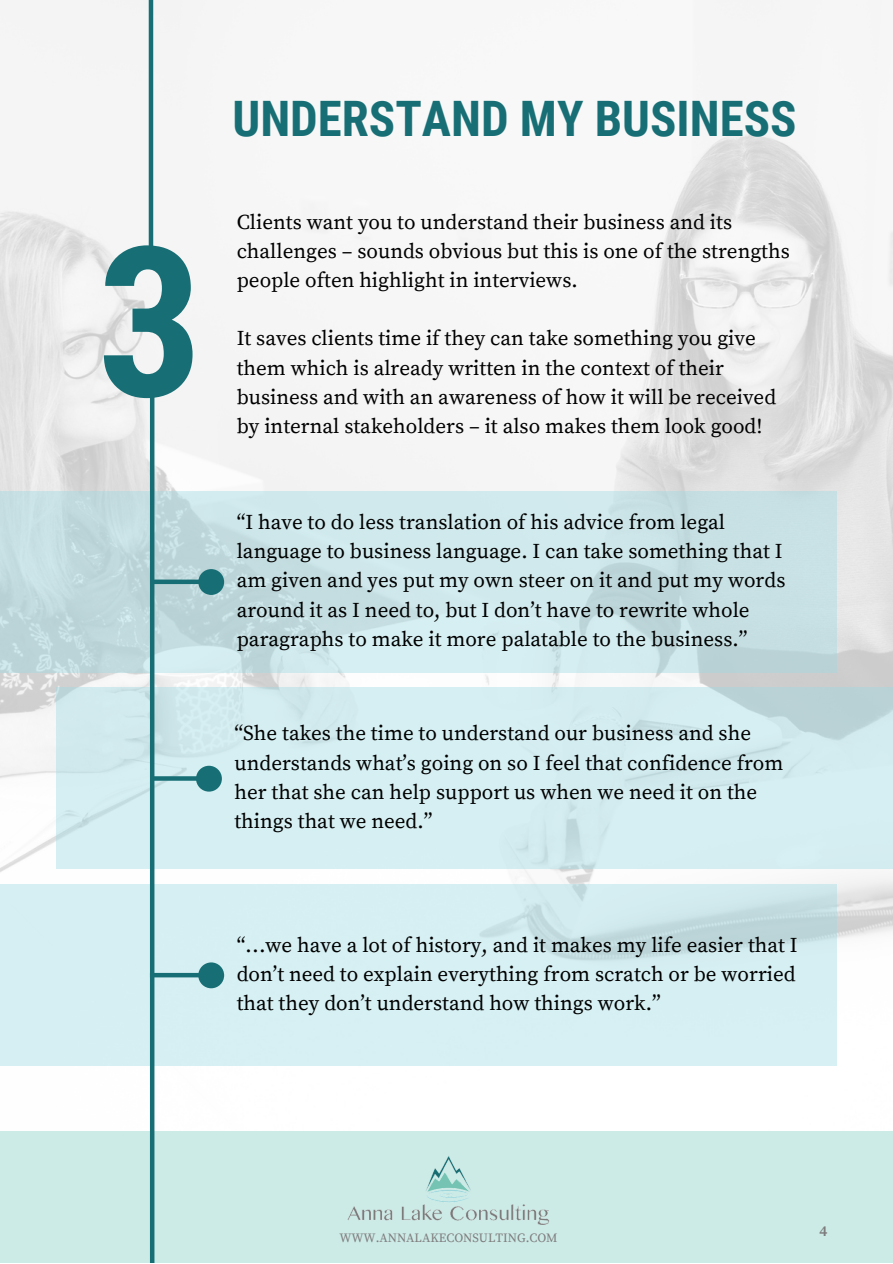
<style>
.page{position:relative;width:893px;height:1264px;background:#fff}
.page>*{position:absolute;margin:0;border:0;box-sizing:border-box;transform-origin:0 0}
.t1{font:700 208.95px "Roboto Condensed";color:#176f75}
.t2{font:700 48.9px "Roboto Condensed";color:#176f75}
.t3{font:21px/29.2px "Source Serif Pro";color:#000}
.t4{font:700 15px "Source Serif Pro";color:#7e7c7c}
.t5{font:12.6px "Source Serif Pro";color:#7e7c7c}
</style>
<div class="page">
<div style="left:0;top:1130px;width:892px;height:132px;background:#cceae6"></div>
<img style="left:0;top:0;width:892px;height:1130px">
<hr style="left:149px;top:0;width:4px;height:268px;background:#176f75">
<svg style="left:0;top:884px;width:836px;height:181px;background:#d4edf0"></svg>
<div style="left:150px;top:972px;width:59px;height:5px;background:#176f75"></div>
<div style="left:198px;top:962px;width:26px;height:26px;background:#176f75;border-radius:50%"></div>
<svg style="left:0;top:491px;width:836px;height:181px;background:#c8e1e4"></svg>
<div style="left:152px;top:579px;width:60px;height:5px;background:#176f75"></div>
<div style="left:198px;top:569px;width:26px;height:26px;background:#176f75;border-radius:50%"></div>
<svg style="left:56px;top:687px;width:836px;height:181px;background:#d2ebee"></svg>
<svg style="left:154px;top:776px;width:42px;height:4px"></svg>
<div style="left:196px;top:765px;width:26px;height:26px;background:#176f75;border-radius:50%"></div>
<hr style="left:150px;top:387px;width:4px;height:875px;background:#176f75">
<img style="left:347px;top:1156px;width:202px;height:69px">
<h1 class="t1" style="left:97px;top:202px;width:107px">3</h1>
<h2 class="t2" style="left:232px;top:91px;width:565px">UNDERSTAND MY BUSINESS</h2>
<p class="t3" style="left:237px;top:208px;width:554px">Clients want you to understand their business and its challenges – sounds obvious but this is one of the strengths people often highlight in interviews.</p>
<p class="t3" style="left:237px;top:325px;width:541px">It saves clients time if they can take something you give them which is already written in the context of their business and with an awareness of how it will be received by internal stakeholders – it also makes them look good!</p>
<p class="t3" style="left:237px;top:508px;width:550px">“I have to do less translation of his advice from legal language to business language. I can take something that I am given and yes put my own steer on it and put my words around it as I need to, but I don’t have to rewrite whole paragraphs to make it more palatable to the business.”</p>
<p class="t3" style="left:234px;top:719px;width:550px">“She takes the time to understand our business and she understands what’s going on so I feel that confidence from her that she can help support us when we need it on the things that we need.”</p>
<p class="t3" style="left:237px;top:930px;width:562px;text-align:justify">“…we have a lot of history, and it makes my life easier that I don’t need to explain everything from scratch or be worried that they don’t understand how things work.”</p>
<p class="t5" style="left:339px;top:1230px;width:220px">WWW.ANNALAKECONSULTING.COM</p>
<p class="t4" style="left:819px;top:1222px;width:9px">4</p>
</div>
